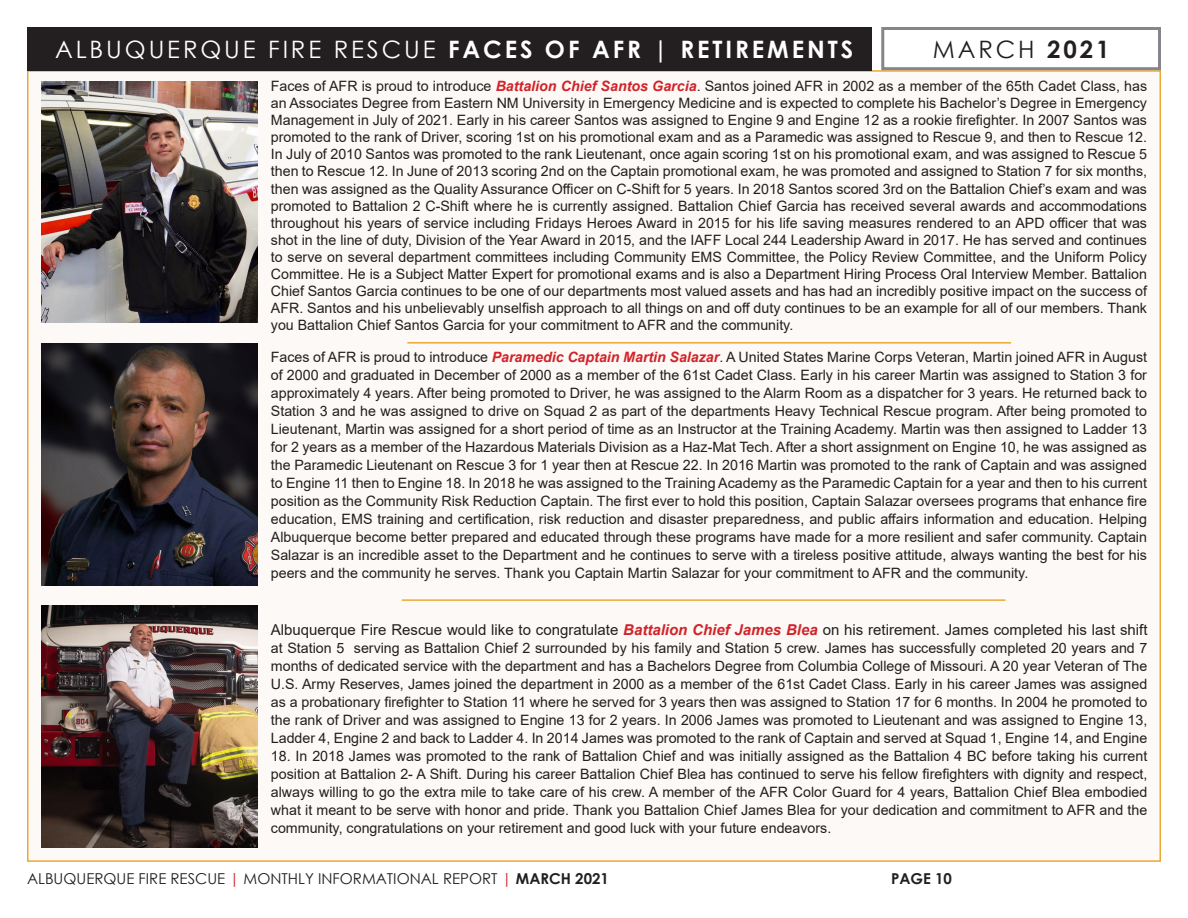
<style>
.page{position:relative;width:1188px;height:918px;background:#fff}
.page>*{position:absolute;margin:0;border:0;box-sizing:border-box;transform-origin:0 0}
.t1{font:700 24px "Century Gothic";letter-spacing:.12em;color:#fff}
.t2{font:24px "Century Gothic";letter-spacing:.12em;color:#231f20}
.Paragraph_Style_1{font:15px "Arial";color:#231f20}
.t3{font:15px "Century Gothic";color:#231f20}
.t4{font:700 15px "Century Gothic";color:#231f20}
.Paragraph_Style_1-2{font:14.25px/18px "Arial";color:#231f20;text-align:justify}
.s1{font-weight:400}
.s2{font-weight:700}
.s3{font-weight:700;font-style:italic;color:#d1232a}
.s4{color:#d1232a}
</style>
<div class="page">
<div style="left:27px;top:70px;width:1134px;height:792px;background:#fcf9f6;border:2px solid #eda834"></div>
<div style="left:27px;top:27px;width:845px;height:43px;background:#231f20"></div>
<div style="left:881px;top:27px;width:280px;height:43px;border:3px solid #848689"></div>
<hr style="left:407px;top:342px;width:604px;height:2px;background:#eda834">
<hr style="left:402px;top:599px;width:603px;height:2px;background:#eda834">
<img style="left:41px;top:344px;width:216px;height:241px">
<img style="left:41px;top:81px;width:216px;height:242px">
<img style="left:41px;top:605px;width:216px;height:242px">
<p class="t1" style="left:55px;top:31px;width:800px"><span class="s1">ALBUQUERQUE FIRE RESCUE</span> FACES OF AFR | RETIREMENTS</p>
<p class="t2" style="left:933px;top:32px;width:178px">MARCH <span class="s2">2021</span></p>
<p class="Paragraph_Style_1-2" style="left:271px;top:78px;width:878px;line-height:17.1px">Faces of AFR is proud to introduce <span class="s3">Battalion Chief Santos Garcia</span>. Santos joined AFR in 2002 as a member of the 65th Cadet Class, has an Associates Degree from Eastern NM University in Emergency Medicine and is expected to complete his Bachelor’s Degree in Emergency Management in July of 2021. Early in his career Santos was assigned to Engine 9 and Engine 12 as a rookie firefighter. In 2007 Santos was promoted to the rank of Driver, scoring 1st on his promotional exam and as a Paramedic was assigned to Rescue 9, and then to Rescue 12.<br>In July of 2010 Santos was promoted to the rank Lieutenant, once again scoring 1st on his promotional exam, and was assigned to Rescue 5 then to Rescue 12. In June of 2013 scoring 2nd on the Captain promotional exam, he was promoted and assigned to Station 7 for six months, then was assigned as the Quality Assurance Officer on C-Shift for 5 years. In 2018 Santos scored 3rd on the Battalion Chief’s exam and was promoted to Battalion 2 C-Shift where he is currently assigned. Battalion Chief Garcia has received several awards and accommodations throughout his years of service including Fridays Heroes Award in 2015 for his life saving measures rendered to an APD officer that was shot in the line of duty, Division of the Year Award in 2015, and the IAFF Local 244 Leadership Award in 2017. He has served and continues to serve on several department committees including Community EMS Committee, the Policy Review Committee, and the Uniform Policy Committee. He is a Subject Matter Expert for promotional exams and is also a Department Hiring Process Oral Interview Member. Battalion Chief Santos Garcia continues to be one of our departments most valued assets and has had an incredibly positive impact on the success of AFR. Santos and his unbelievably unselfish approach to all things on and off duty continues to be an example for all of our members. Thank you Battalion Chief Santos Garcia for your commitment to AFR and the community.</p>
<p class="Paragraph_Style_1-2" style="left:271px;top:348px;width:878px">Faces of AFR is proud to introduce <span class="s3">Paramedic Captain Martin Salazar</span>. A United States Marine Corps Veteran, Martin joined AFR in August of 2000 and graduated in December of 2000 as a member of the 61st Cadet Class. Early in his career Martin was assigned to Station 3 for approximately 4 years. After being promoted to Driver, he was assigned to the Alarm Room as a dispatcher for 3 years. He returned back to Station 3 and he was assigned to drive on Squad 2 as part of the departments Heavy Technical Rescue program. After being promoted to Lieutenant, Martin was assigned for a short period of time as an Instructor at the Training Academy. Martin was then assigned to Ladder 13 for 2 years as a member of the Hazardous Materials Division as a Haz-Mat Tech. After a short assignment on Engine 10, he was assigned as the Paramedic Lieutenant on Rescue 3 for 1 year then at Rescue 22. In 2016 Martin was promoted to the rank of Captain and was assigned to Engine 11 then to Engine 18. In 2018 he was assigned to the Training Academy as the Paramedic Captain for a year and then to his current position as the Community Risk Reduction Captain. The first ever to hold this position, Captain Salazar oversees programs that enhance fire education, EMS training and certification, risk reduction and disaster preparedness, and public affairs information and education. Helping Albuquerque become better prepared and educated through these programs have made for a more resilient and safer community. Captain Salazar is an incredible asset to the Department and he continues to serve with a tireless positive attitude, always wanting the best for his peers and the community he serves. Thank you Captain Martin Salazar for your commitment to AFR and the community.</p>
<p class="Paragraph_Style_1" style="left:271px;top:619px;width:878px">Albuquerque Fire Rescue would like to congratulate <span class="s3">Battalion Chief James Blea</span> on his retirement. James completed his last shift</p>
<p class="Paragraph_Style_1-2" style="left:271px;top:639px;width:878px">at Station 5 serving as Battalion Chief 2 surrounded by his family and Station 5 crew. James has successfully completed 20 years and 7 months of dedicated service with the department and has a Bachelors Degree from Columbia College of Missouri. A 20 year Veteran of The U.S. Army Reserves, James joined the department in 2000 as a member of the 61st Cadet Class. Early in his career James was assigned as a probationary firefighter to Station 11 where he served for 3 years then was assigned to Station 17 for 6 months. In 2004 he promoted to the rank of Driver and was assigned to Engine 13 for 2 years. In 2006 James was promoted to Lieutenant and was assigned to Engine 13, Ladder 4, Engine 2 and back to Ladder 4. In 2014 James was promoted to the rank of Captain and served at Squad 1, Engine 14, and Engine</p>
<p class="Paragraph_Style_1-2" style="left:271px;top:747px;width:878px">18. In 2018 James was promoted to the rank of Battalion Chief and was initially assigned as the Battalion 4 BC before taking his current position at Battalion 2- A Shift. During his career Battalion Chief Blea has continued to serve his fellow firefighters with dignity and respect, always willing to go the extra mile to take care of his crew. A member of the AFR Color Guard for 4 years, Battalion Chief Blea embodied what it meant to be serve with honor and pride. Thank you Battalion Chief James Blea for your dedication and commitment to AFR and the community, congratulations on your retirement and good luck with your future endeavors.</p>
<p class="t3" style="left:27px;top:868px;width:583px">ALBUQUERQUE FIRE RESCUE <span class="s4">|</span> MONTHLY INFORMATIONAL REPORT <span class="s4">|</span> <span class="s2">MARCH 2021</span></p>
<p class="t4" style="left:891px;top:867px;width:62px">PAGE 10</p>
</div>
